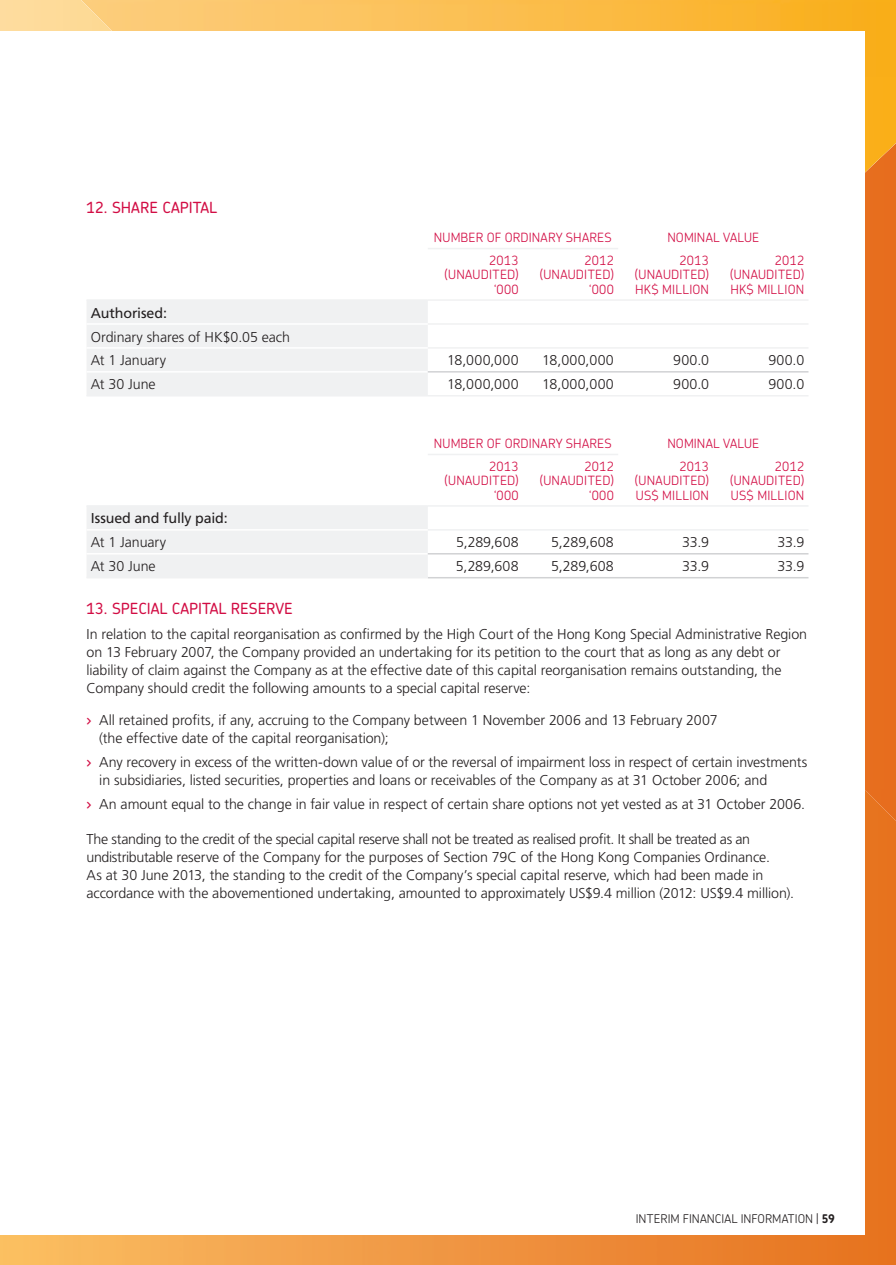
<style>
.page{position:relative;width:896px;height:1265px;background:#fff}
.page>*{position:absolute;margin:0;border:0;box-sizing:border-box;transform-origin:0 0}
.t1{font:500 15.3px "Chevin";color:#d20d44}
.t2{font:300 14.25px/18px "Frutiger";letter-spacing:-.005em;color:#231f20}
.t3{font:14.25px "Frutiger";letter-spacing:-.01em;color:#231f20}
.t4{font:300 12.75px/14.2px "Chevin";letter-spacing:.02em;color:#d20d44;text-align:right}
.t5{font:300 12px "Chevin";color:#231f20}
.s1{font-family:"Chevin";font-weight:500;color:#d20d44}
.s2{font-weight:700}
</style>
<div class="page">
<img style="left:61px;top:0;width:835px;height:78px">
<img style="left:865px;top:78px;width:31px;height:46px">
<div style="left:448px;top:1235px;width:155px;height:30px;background:#ef903d"></div>
<div style="left:397px;top:1235px;width:51px;height:30px;background:#ef9844"></div>
<div style="left:603px;top:1235px;width:52px;height:30px;background:#ec8634"></div>
<div style="left:344px;top:1235px;width:53px;height:30px;background:#f19c48"></div>
<div style="left:655px;top:1235px;width:52px;height:30px;background:#eb8330"></div>
<div style="left:293px;top:1235px;width:51px;height:30px;background:#f3a14c"></div>
<div style="left:707px;top:1235px;width:52px;height:30px;background:#e97f2b"></div>
<div style="left:241px;top:1235px;width:52px;height:30px;background:#f4a650"></div>
<div style="left:759px;top:1235px;width:52px;height:30px;background:#e87b26"></div>
<div style="left:189px;top:1235px;width:52px;height:30px;background:#f5ab54"></div>
<div style="left:811px;top:1235px;width:52px;height:30px;background:#e77722"></div>
<div style="left:137px;top:1235px;width:52px;height:30px;background:#f7b058"></div>
<div style="left:863px;top:841px;width:33px;height:424px;background:#e7731e"></div>
<div style="left:85px;top:1235px;width:52px;height:30px;background:#f9b65b"></div>
<div style="left:33px;top:1235px;width:52px;height:30px;background:#f9ba5e"></div>
<img style="left:0;top:1235px;width:33px;height:30px">
<div style="left:865px;top:124px;width:31px;height:665px;background:#e76e1e"></div>
<div style="left:865px;top:789px;width:31px;height:52px;background:#e7731e"></div>
<div style="left:0;top:31px;width:865px;height:1203px;background:#fff"></div>
<div style="left:87px;top:301px;width:341px;height:94px;background:#f0f1f2"></div>
<hr style="left:428px;top:299px;width:380px;height:2px;background:#f0f1f2">
<hr style="left:428px;top:323px;width:380px;height:2px;background:#f0f1f2">
<hr style="left:428px;top:347px;width:380px;height:2px;background:#f0f1f2">
<hr style="left:428px;top:395px;width:380px;height:1px;background:#f0f1f2">
<hr style="left:87px;top:323px;width:341px;height:2px;background:#fff">
<hr style="left:87px;top:347px;width:341px;height:2px;background:#fff">
<hr style="left:87px;top:371px;width:341px;height:2px;background:#fff">
<hr style="left:428px;top:371px;width:380px;height:2px;background:#d1d2d4">
<hr style="left:428px;top:248px;width:190px;height:1px;background:#f0f1f2">
<hr style="left:87px;top:299px;width:341px;height:2px;background:#f0f1f2">
<hr style="left:87px;top:395px;width:341px;height:1px;background:#f0f1f2">
<div style="left:87px;top:507px;width:341px;height:70px;background:#f0f1f2"></div>
<hr style="left:428px;top:505px;width:380px;height:2px;background:#f0f1f2">
<hr style="left:428px;top:529px;width:380px;height:2px;background:#f0f1f2">
<hr style="left:87px;top:529px;width:341px;height:2px;background:#fff">
<hr style="left:87px;top:553px;width:341px;height:2px;background:#fff">
<hr style="left:428px;top:553px;width:380px;height:2px;background:#d1d2d4">
<hr style="left:428px;top:577px;width:380px;height:1px;background:#d1d2d4">
<hr style="left:428px;top:454px;width:190px;height:1px;background:#f0f1f2">
<hr style="left:87px;top:505px;width:341px;height:2px;background:#f0f1f2">
<hr style="left:87px;top:577px;width:341px;height:1px;background:#f0f1f2">
<p class="t1" style="left:87px;top:202px;width:132px">12. SHARE CAPITAL</p>
<p class="t3" style="left:91px;top:307px;width:78px">Authorised:</p>
<p class="t2" style="left:91px;top:326px;width:201px;line-height:24px">Ordinary shares of HK$0.05 each<br>At 1 January</p>
<p class="t4" style="left:434px;top:231px;width:179px">NUMBER OF ORDINARY SHARES</p>
<p class="t4" style="left:667px;top:231px;width:93px">NOMINAL VALUE</p>
<p class="t4" style="left:445px;top:254px;width:76px">2013 (UNAUDITED) ‘000</p>
<p class="t4" style="left:540px;top:254px;width:76px">2012 (UNAUDITED) ‘000</p>
<p class="t4" style="left:635px;top:254px;width:76px;text-align:justify;text-indent:45px">2013 (UNAUDITED)<br>HK$ MILLION</p>
<p class="t4" style="left:730px;top:254px;width:76px;text-align:justify;text-indent:45px">2012 (UNAUDITED)<br>HK$ MILLION</p>
<p class="t2" style="left:447px;top:353px;width:73px">18,000,000</p>
<p class="t2" style="left:542px;top:353px;width:73px">18,000,000</p>
<p class="t2" style="left:673px;top:353px;width:37px">900.0</p>
<p class="t2" style="left:768px;top:353px;width:37px">900.0</p>
<p class="t2" style="left:91px;top:377px;width:66px">At 30 June</p>
<p class="t2" style="left:447px;top:377px;width:73px">18,000,000</p>
<p class="t2" style="left:542px;top:377px;width:73px">18,000,000</p>
<p class="t2" style="left:673px;top:377px;width:37px">900.0</p>
<p class="t2" style="left:768px;top:377px;width:37px">900.0</p>
<p class="t4" style="left:434px;top:437px;width:179px">NUMBER OF ORDINARY SHARES</p>
<p class="t4" style="left:667px;top:437px;width:93px">NOMINAL VALUE</p>
<p class="t4" style="left:445px;top:460px;width:76px">2013 (UNAUDITED) ‘000</p>
<p class="t4" style="left:540px;top:460px;width:76px">2012 (UNAUDITED) ‘000</p>
<p class="t4" style="left:635px;top:460px;width:76px;text-align:justify;text-indent:45px">2013 (UNAUDITED)<br>US$ MILLION</p>
<p class="t4" style="left:730px;top:460px;width:76px;text-align:justify;text-indent:45px">2012 (UNAUDITED)<br>US$ MILLION</p>
<p class="t3" style="left:91px;top:513px;width:138px">Issued and fully paid:</p>
<p class="t2" style="left:91px;top:535px;width:77px">At 1 January</p>
<p class="t2" style="left:456px;top:535px;width:64px">5,289,608</p>
<p class="t2" style="left:551px;top:535px;width:64px">5,289,608</p>
<p class="t2" style="left:682px;top:535px;width:28px">33.9</p>
<p class="t2" style="left:777px;top:535px;width:28px">33.9</p>
<p class="t2" style="left:91px;top:558px;width:66px">At 30 June</p>
<p class="t2" style="left:456px;top:558px;width:64px">5,289,608</p>
<p class="t2" style="left:551px;top:558px;width:64px">5,289,608</p>
<p class="t2" style="left:682px;top:558px;width:28px">33.9</p>
<p class="t2" style="left:777px;top:558px;width:28px">33.9</p>
<p class="t1" style="left:87px;top:603px;width:208px">13. SPECIAL CAPITAL RESERVE</p>
<p class="t2" style="left:87px;top:626px;width:722px">In relation to the capital reorganisation as confirmed by the High Court of the Hong Kong Special Administrative Region on 13 February 2007, the Company provided an undertaking for its petition to the court that as long as any debt or liability of claim against the Company as at the effective date of this capital reorganisation remains outstanding, the Company should credit the following amounts to a special capital reserve:</p>
<p class="t2" style="left:99px;top:712px;width:620px;text-indent:-13px"><span class="s1">›</span> All retained profits, if any, accruing to the Company between 1 November 2006 and 13 February 2007 (the effective date of the capital reorganisation);</p>
<p class="t2" style="left:99px;top:754px;width:709px;text-indent:-13px"><span class="s1">›</span> Any recovery in excess of the written-down value of or the reversal of impairment loss in respect of certain investments in subsidiaries, listed securities, properties and loans or receivables of the Company as at 31 October 2006; and</p>
<p class="t2" style="left:87px;top:796px;width:720px"><span class="s1">›</span> An amount equal to the change in fair value in respect of certain share options not yet vested as at 31 October 2006.</p>
<p class="t2" style="left:87px;top:832px;width:709px">The standing to the credit of the special capital reserve shall not be treated as realised profit. It shall be treated as an undistributable reserve of the Company for the purposes of Section 79C of the Hong Kong Companies Ordinance.<br>As at 30 June 2013, the standing to the credit of the Company’s special capital reserve, which had been made in accordance with the abovementioned undertaking, amounted to approximately US$9.4 million (2012: US$9.4 million).</p>
<p class="t5" style="left:636px;top:1213px;width:201px">INTERIM FINANCIAL INFORMATION | <span class="s2">59</span></p>
</div>
